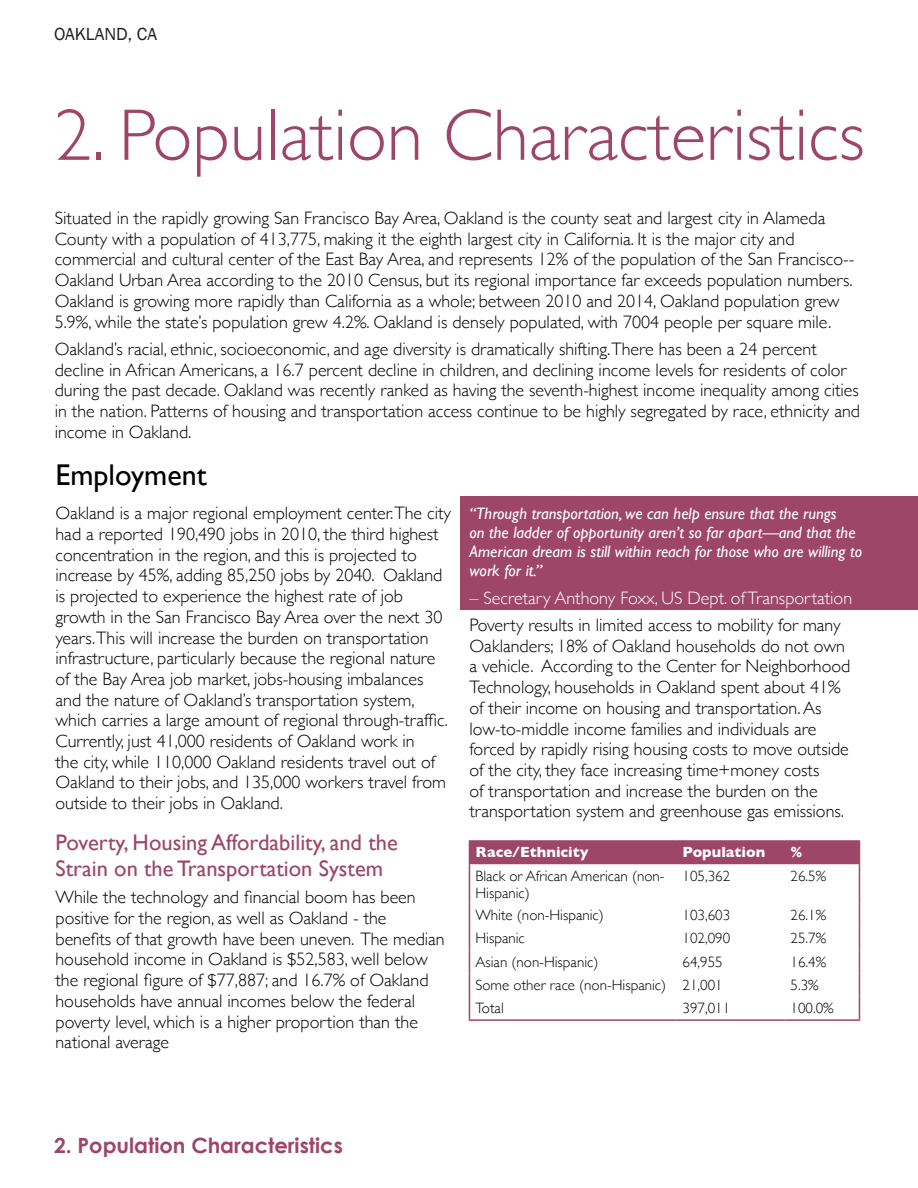
<style>
.page{position:relative;width:918px;height:1188px;background:#fff}
.page>*{position:absolute;margin:0;border:0;box-sizing:border-box;transform-origin:0 0}
.Heading_1{font:300 73.5px "Gill Sans";color:#9d4667}
.Heading_2{font:30px "Gill Sans";color:#000}
.Heading_3{font:22.5px/25.8px "Gill Sans";color:#9d4667}
.t1{font:700 21px "Century Gothic";color:#9d4667}
.t2{font:300 18px/20.7px "Gill Sans";color:#000}
.t3{font:300 18px "Gill Sans";color:#fff}
.t4{font:18px "Franklin Gothic";color:#231f20}
.quote_callout{font:italic 16.5px/18.9px "Gill Sans";color:#fff}
.Table_Body{font:300 15px/17.2px "Gill Sans";color:#000}
.Table_Header_small{font:700 15px "Gill Sans";color:#fff}
</style>
<div class="page">
<div style="left:460px;top:497px;width:458px;height:113px;background:#9d4667"></div>
<hr style="left:469px;top:840px;width:208px;height:2px;background:#9d4667">
<hr style="left:677px;top:840px;width:108px;height:2px;background:#9d4667">
<hr style="left:785px;top:840px;width:75px;height:2px;background:#9d4667">
<div style="left:469px;top:841px;width:391px;height:23px;background:#9d4667"></div>
<hr style="left:469px;top:864px;width:1px;height:40px;background:#9d4667">
<hr style="left:859px;top:864px;width:1px;height:40px;background:#9d4667">
<svg style="left:469px;top:904px;width:1px;height:115px"></svg>
<svg style="left:859px;top:904px;width:1px;height:115px"></svg>
<hr style="left:469px;top:1019px;width:208px;height:2px;background:#9d4667">
<hr style="left:677px;top:1019px;width:108px;height:2px;background:#9d4667">
<hr style="left:785px;top:1019px;width:75px;height:2px;background:#9d4667">
<p class="t4" style="left:54px;top:22px;width:104px">OAKLAND, CA</p>
<p class="Heading_1" style="left:55px;top:78px;width:812px">2. Population Characteristics</p>
<p class="t2" style="left:55px;top:207px;width:801px">Situated in the rapidly growing San Francisco Bay Area, Oakland is the county seat and largest city in Alameda County with a population of 413,775, making it the eighth largest city in California. It is the major city and commercial and cultural center of the East Bay Area, and represents 12% of the population of the San Francisco-- Oakland Urban Area according to the 2010 Census, but its regional importance far exceeds population numbers.<br>Oakland is growing more rapidly than California as a whole; between 2010 and 2014, Oakland population grew 5.9%, while the state’s population grew 4.2%. Oakland is densely populated, with 7004 people per square mile.</p>
<p class="t2" style="left:55px;top:338px;width:807px">Oakland’s racial, ethnic, socioeconomic, and age diversity is dramatically shifting.There has been a 24 percent decline in African Americans, a 16.7 percent decline in children, and declining income levels for residents of color during the past decade. Oakland was recently ranked as having the seventh-highest income inequality among cities in the nation. Patterns of housing and transportation access continue to be highly segregated by race, ethnicity and income in Oakland.</p>
<p class="Heading_2" style="left:56px;top:457px;width:153px">Employment</p>
<p class="t2" style="left:56px;top:502px;width:397px">Oakland is a major regional employment center.The city had a reported 190,490 jobs in 2010, the third highest concentration in the region, and this is projected to increase by 45%, adding 85,250 jobs by 2040. Oakland is projected to experience the highest rate of job growth in the San Francisco Bay Area over the next 30 years.This will increase the burden on transportation infrastructure, particularly because the regional nature of the Bay Area job market, jobs-housing imbalances and the nature of Oakland’s transportation system, which carries a large amount of regional through-traffic.<br>Currently, just 41,000 residents of Oakland work in<br>the city, while 110,000 Oakland residents travel out of Oakland to their jobs, and 135,000 workers travel from outside to their jobs in Oakland.</p>
<p class="Heading_3" style="left:56px;top:829px;width:344px">Poverty, Housing Affordability, and the<br>Strain on the Transportation System</p>
<p class="t2" style="left:56px;top:886px;width:391px">While the technology and financial boom has been positive for the region, as well as Oakland - the benefits of that growth have been uneven. The median household income in Oakland is $52,583, well below the regional figure of $77,887; and 16.7% of Oakland households have annual incomes below the federal poverty level, which is a higher proportion than the national average</p>
<p class="quote_callout" style="left:470px;top:504px;width:394px">“Through transportation, we can help ensure that the rungs<br>on the ladder of opportunity aren’t so far apart—and that the American dream is still within reach for those who are willing to work for it.”</p>
<p class="t3" style="left:470px;top:584px;width:384px">– Secretary Anthony Foxx, US Dept. of Transportation</p>
<p class="t2" style="left:470px;top:614px;width:382px">Poverty results in limited access to mobility for many Oaklanders; 18% of Oakland households do not own a vehicle. According to the Center for Neighborhood Technology, households in Oakland spent about 41% of their income on housing and transportation. As low-to-middle income families and individuals are forced by rapidly rising housing costs to move outside of the city, they face increasing time+money costs<br>of transportation and increase the burden on the transportation system and greenhouse gas emissions.</p>
<p class="Table_Header_small" style="left:475px;top:840px;width:115px">Race/Ethnicity</p>
<p class="Table_Header_small" style="left:683px;top:840px;width:84px">Population</p>
<p class="Table_Header_small" style="left:791px;top:840px;width:14px">%</p>
<p class="Table_Body" style="left:475px;top:866px;width:191px">Black or African American (non-<br>Hispanic)</p>
<p class="Table_Body" style="left:683px;top:866px;width:49px">105,362</p>
<p class="Table_Body" style="left:791px;top:866px;width:37px">26.5%</p>
<p class="Table_Body" style="left:475px;top:906px;width:130px">White (non-Hispanic)</p>
<p class="Table_Body" style="left:683px;top:906px;width:49px">103,603</p>
<p class="Table_Body" style="left:791px;top:906px;width:37px">26.1%</p>
<p class="Table_Body" style="left:475px;top:929px;width:51px">Hispanic</p>
<p class="Table_Body" style="left:683px;top:929px;width:49px">102,090</p>
<p class="Table_Body" style="left:791px;top:929px;width:37px">25.7%</p>
<p class="Table_Body" style="left:475px;top:952px;width:124px">Asian (non-Hispanic)</p>
<p class="Table_Body" style="left:683px;top:952px;width:42px">64,955</p>
<p class="Table_Body" style="left:791px;top:952px;width:37px">16.4%</p>
<p class="Table_Body" style="left:475px;top:976px;width:192px">Some other race (non-Hispanic)</p>
<p class="Table_Body" style="left:683px;top:976px;width:42px">21,001</p>
<p class="Table_Body" style="left:791px;top:976px;width:30px">5.3%</p>
<p class="Table_Body" style="left:475px;top:999px;width:30px">Total</p>
<p class="Table_Body" style="left:683px;top:999px;width:49px">397,011</p>
<p class="Table_Body" style="left:791px;top:999px;width:45px">100.0%</p>
<p class="t1" style="left:54px;top:1132px;width:290px">2. Population Characteristics</p>
</div>
